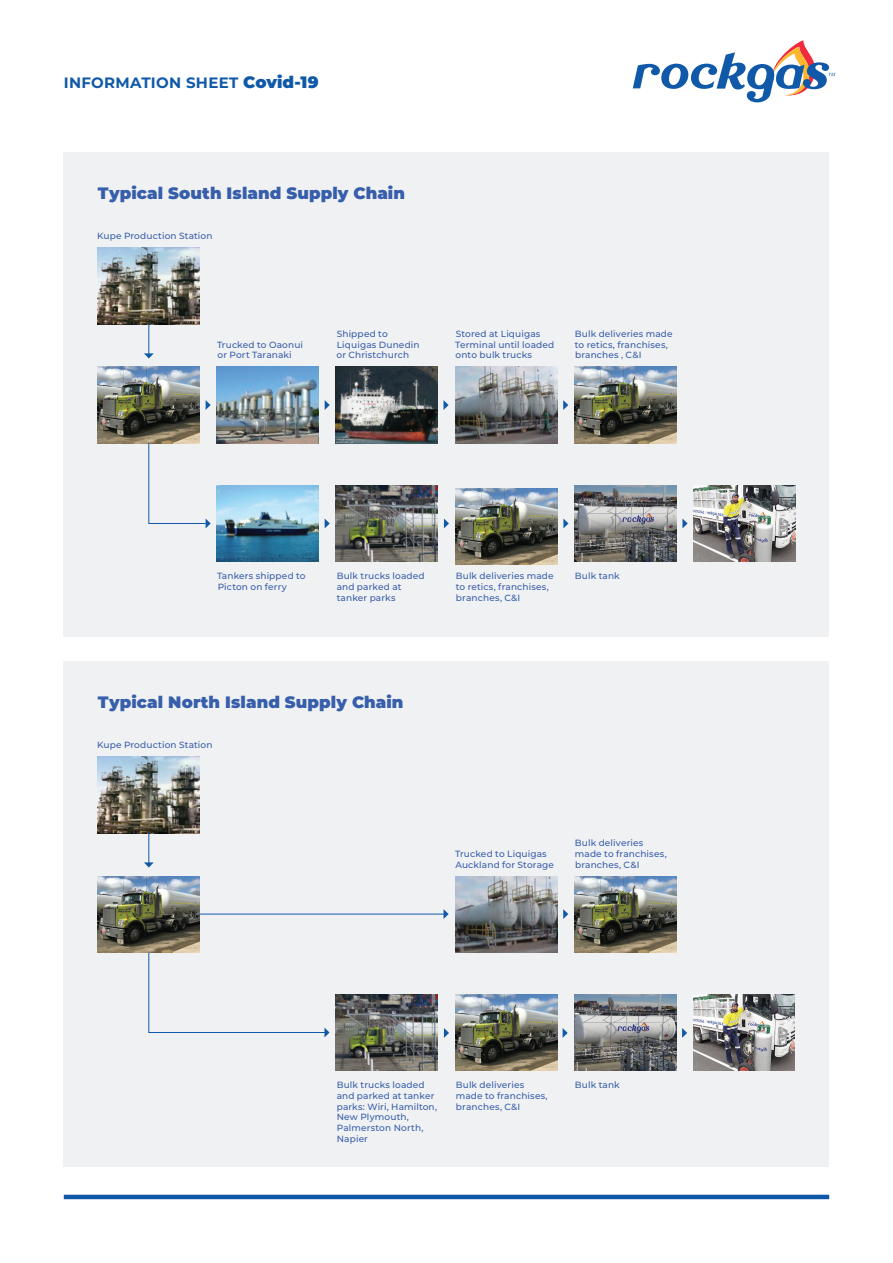
<style>
.page{position:relative;width:893px;height:1263px;background:#fff}
.page>*{position:absolute;margin:0;border:0;box-sizing:border-box;transform-origin:0 0}
.Subheading{font:900 16.5px "Montserrat";letter-spacing:.005em;color:#375eab}
.t1{font:700 15px "Montserrat";letter-spacing:.02em;color:#1059a9}
.Subheading-2{font:500 9px/10.8px "Montserrat";letter-spacing:.015em;color:#375eab}
.s1{font-weight:900;font-size:16.5px}
</style>
<div class="page">
<svg style="left:633px;top:40px;width:202px;height:62px"></svg>
<div style="left:64px;top:152px;width:765px;height:484px;background:#f0f1f2"></div>
<img style="left:574px;top:486px;width:102px;height:76px">
<img style="left:574px;top:367px;width:102px;height:76px">
<img style="left:217px;top:367px;width:102px;height:76px">
<img style="left:336px;top:367px;width:102px;height:76px">
<img style="left:455px;top:367px;width:102px;height:76px">
<img style="left:217px;top:486px;width:102px;height:76px">
<img style="left:336px;top:486px;width:102px;height:76px">
<img style="left:455px;top:489px;width:102px;height:76px">
<div style="left:64px;top:661px;width:765px;height:506px;background:#f0f1f2"></div>
<img style="left:574px;top:995px;width:102px;height:76px">
<img style="left:574px;top:876px;width:102px;height:76px">
<img style="left:455px;top:876px;width:102px;height:76px">
<img style="left:336px;top:995px;width:102px;height:76px">
<img style="left:455px;top:995px;width:102px;height:76px">
<hr style="left:64px;top:1195px;width:765px;height:4px;background:#1059a9">
<img style="left:693px;top:995px;width:102px;height:76px">
<svg style="left:325px;top:400px;width:5px;height:10px"></svg>
<svg style="left:443px;top:400px;width:6px;height:10px"></svg>
<svg style="left:563px;top:400px;width:5px;height:10px"></svg>
<svg style="left:325px;top:519px;width:5px;height:9px"></svg>
<svg style="left:444px;top:519px;width:5px;height:9px"></svg>
<svg style="left:563px;top:519px;width:5px;height:9px"></svg>
<img style="left:693px;top:486px;width:102px;height:76px">
<svg style="left:682px;top:519px;width:6px;height:9px"></svg>
<img style="left:98px;top:367px;width:102px;height:76px">
<img style="left:98px;top:248px;width:102px;height:76px">
<svg style="left:206px;top:400px;width:5px;height:10px"></svg>
<svg style="left:148px;top:442px;width:63px;height:86px"></svg>
<hr style="left:148px;top:323px;width:1px;height:32px;background:#1059a9">
<svg style="left:144px;top:353px;width:10px;height:5px"></svg>
<img style="left:98px;top:757px;width:102px;height:76px">
<svg style="left:443px;top:909px;width:6px;height:10px"></svg>
<svg style="left:148px;top:952px;width:182px;height:85px"></svg>
<hr style="left:148px;top:832px;width:1px;height:32px;background:#1059a9">
<svg style="left:144px;top:862px;width:10px;height:5px"></svg>
<svg style="left:563px;top:909px;width:5px;height:10px"></svg>
<hr style="left:200px;top:914px;width:244px;height:1px;background:#1059a9">
<img style="left:98px;top:876px;width:102px;height:76px">
<svg style="left:444px;top:1028px;width:5px;height:10px"></svg>
<svg style="left:563px;top:1028px;width:5px;height:10px"></svg>
<svg style="left:682px;top:1028px;width:5px;height:10px"></svg>
<p class="t1" style="left:64px;top:72px;width:256px">INFORMATION SHEET <span class="s1">Covid-19</span></p>
<p class="Subheading" style="left:98px;top:181px;width:309px">Typical South Island Supply Chain</p>
<p class="Subheading-2" style="left:97px;top:230px;width:117px">Kupe Production Station</p>
<p class="Subheading-2" style="left:217px;top:339px;width:87px">Trucked to Oaonui or Port Taranaki</p>
<p class="Subheading-2" style="left:337px;top:328px;width:85px">Shipped to<br>Liquigas Dunedin or Christchurch</p>
<p class="Subheading-2" style="left:455px;top:328px;width:101px">Stored at Liquigas<br>Terminal until loaded onto bulk trucks</p>
<p class="Subheading-2" style="left:575px;top:328px;width:99px">Bulk deliveries made to retics, franchises, branches , C&amp;I</p>
<p class="Subheading-2" style="left:217px;top:570px;width:90px">Tankers shipped to<br>Picton on ferry</p>
<p class="Subheading-2" style="left:337px;top:570px;width:90px">Bulk trucks loaded and parked at tanker parks</p>
<p class="Subheading-2" style="left:456px;top:570px;width:99px">Bulk deliveries made to retics, franchises, branches, C&amp;I</p>
<p class="Subheading-2" style="left:575px;top:570px;width:46px">Bulk tank</p>
<p class="Subheading" style="left:98px;top:690px;width:307px">Typical North Island Supply Chain</p>
<p class="Subheading-2" style="left:97px;top:739px;width:117px">Kupe Production Station</p>
<p class="Subheading-2" style="left:455px;top:848px;width:100px">Trucked to Liquigas<br>Auckland for Storage</p>
<p class="Subheading-2" style="left:575px;top:837px;width:93px">Bulk deliveries made to franchises, branches, C&amp;I</p>
<p class="Subheading-2" style="left:337px;top:1079px;width:102px">Bulk trucks loaded and parked at tanker parks: Wiri, Hamilton,<br>New Plymouth,<br>Palmerston North,<br>Napier</p>
<p class="Subheading-2" style="left:456px;top:1079px;width:93px">Bulk deliveries made to franchises, branches, C&amp;I</p>
<p class="Subheading-2" style="left:575px;top:1079px;width:46px">Bulk tank</p>
</div>
